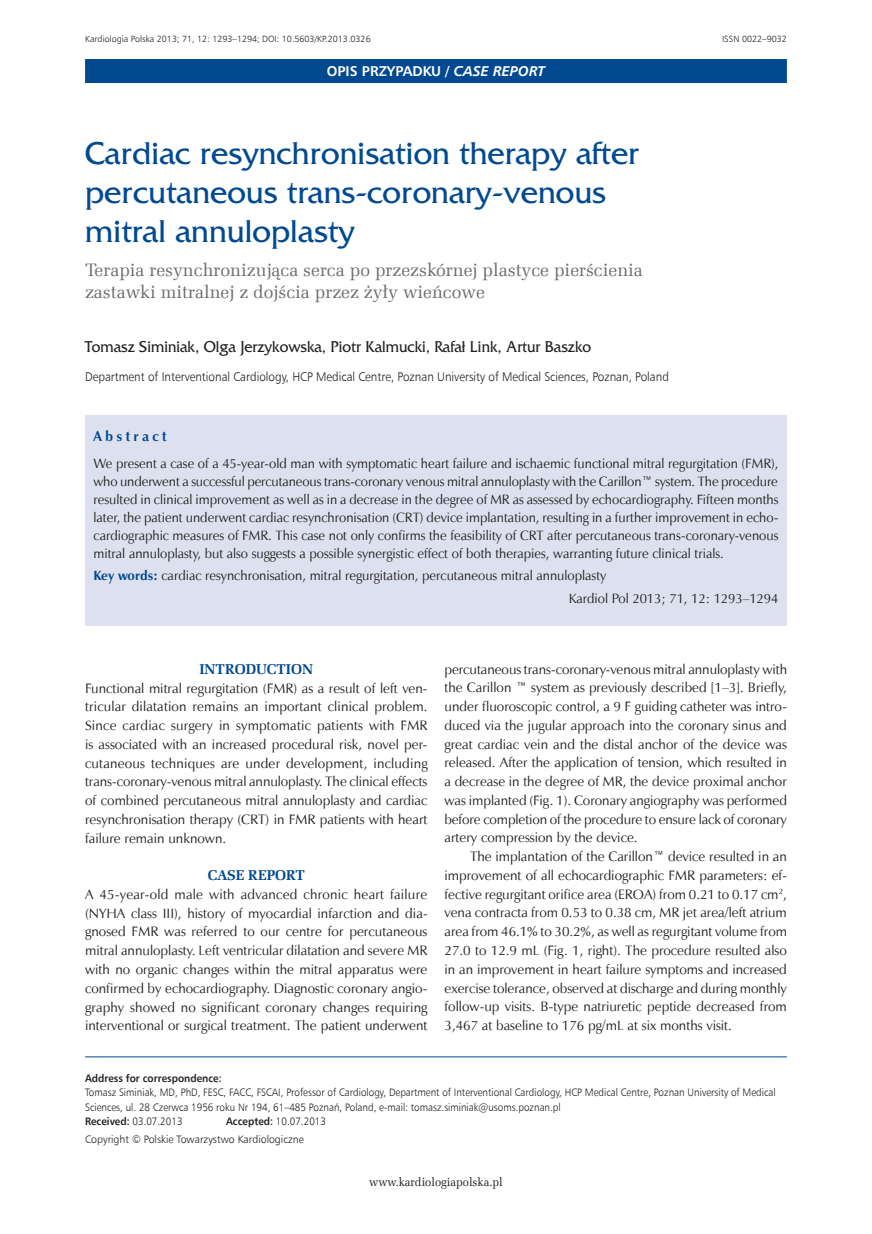
<style>
.page{position:relative;width:872px;height:1234px;background:#fff}
.page>*{position:absolute;margin:0;border:0;box-sizing:border-box;transform-origin:0 0}
._01_Tytul_pierwszy{font:33px/39px "France";color:#014990}
._02_Tytul_drugi{font:18px/21.6px "Zapf Ellipt EU";color:#6c6d70}
._03_Autor{font:16.5px "France";color:#231f20;scale:.94 1}
.t1{font:700 14.25px "Humnst 777 EU";color:#fff}
._06_Srodtytul_1{font:700 14.25px "Zapf Ellipt EU";color:#014990}
._13_Streszczenie_sro{font:700 14.25px "Zapf Humnst EU";letter-spacing:.23em;color:#014990}
._09_Tekst_pierwszy_A{font:13.65px/18.8px "Zapf Humnst EU";color:#231f20;text-align:justify}
._09_Tekst_ANG{font:13.65px/18.8px "Zapf Humnst EU";color:#231f20;text-align:justify}
._11_Streszczenie_ang{font:13.5px/18px "Zapf Humnst EU";color:#231f20;text-align:justify}
._11_Streszczenie_slo{font:13.5px "Zapf Humnst EU";color:#231f20}
._14_Streszczenie_Kar{font:13.5px "Zapf Humnst EU";color:#231f20}
._04_Praca{font:12.6px "Humnst 777 Lt EU";color:#231f20;scale:.93 1}
.t2{font:12px "Zapf Ellipt EU";color:#231f20;scale:.95 1}
._05_Adres_do_korespo{font:10.8px/14.2px "Humnst 777 Lt EU";color:#231f20;scale:.92 1}
._05_Adres_do_korespo-2{font:10.8px "Humnst 777 Lt EU";color:#231f20}
._30_Pagina_nad_paski{font:9px "Humnst 777 Lt EU";color:#231f20}
.s1{font-style:italic}
.s2{font-weight:700;color:#014990}
.s3{font-family:"Humnst 777 EU";font-weight:700}
</style>
<div class="page">
<div style="left:85px;top:59px;width:702px;height:24px;background:#014990"></div>
<div style="left:85px;top:415px;width:702px;height:210px;background:#dde1ef"></div>
<hr style="left:85px;top:1056px;width:702px;height:1px;background:#014990">
<p class="_30_Pagina_nad_paski" style="left:85px;top:33px;width:287px">Kardiologia Polska 2013; 71, 12: 1293–1294; DOI: 10.5603/KP.2013.0326</p>
<p class="_30_Pagina_nad_paski" style="left:722px;top:33px;width:66px">ISSN 0022–9032</p>
<p class="t1" style="left:327px;top:62px;width:220px">OPIS PRZYPADKU / <span class="s1">CASE REPORT</span></p>
<p class="_01_Tytul_pierwszy" style="left:85px;top:134px;width:555px">Cardiac resynchronisation therapy after percutaneous trans-coronary-venous mitral annuloplasty</p>
<p class="_02_Tytul_drugi" style="left:85px;top:260px;width:559px">Terapia resynchronizująca serca po przezskórnej plastyce pierścienia zastawki mitralnej z dojścia przez żyły wieńcowe</p>
<p class="_03_Autor" style="left:85px;top:337px;width:540px">Tomasz Siminiak, Olga Jerzykowska, Piotr Kalmucki, Rafał Link, Artur Baszko</p>
<p class="_04_Praca" style="left:85px;top:368px;width:629px">Department of Interventional Cardiology, HCP Medical Centre, Poznan University of Medical Sciences, Poznan, Poland</p>
<p class="_13_Streszczenie_sro" style="left:94px;top:427px;width:75px">Abstract</p>
<p class="_11_Streszczenie_ang" style="left:94px;top:454px;width:686px">We present a case of a 45-year-old man with symptomatic heart failure and ischaemic functional mitral regurgitation (FMR), who underwent a successful percutaneous trans-coronary venous mitral annuloplasty with the Carillon™ system. The procedure resulted in clinical improvement as well as in a decrease in the degree of MR as assessed by echocardiography. Fifteen months later, the patient underwent cardiac resynchronisation (CRT) device implantation, resulting in a further improvement in echo&shy;cardiographic measures of FMR. This case not only confirms the feasibility of CRT after percutaneous trans-coronary-venous mitral annuloplasty, but also suggests a possible synergistic effect of both therapies, warranting future clinical trials.</p>
<p class="_11_Streszczenie_slo" style="left:94px;top:567px;width:514px"><span class="s2">Key words:</span> cardiac resynchronisation, mitral regurgitation, percutaneous mitral annuloplasty</p>
<p class="_14_Streszczenie_Kar" style="left:569px;top:589px;width:211px">Kardiol Pol 2013; 71, 12: 1293–1294</p>
<p class="_06_Srodtytul_1" style="left:199px;top:660px;width:115px">INTRODUCTION</p>
<p class="_09_Tekst_pierwszy_A" style="left:85px;top:678px;width:344px">Functional mitral regurgitation (FMR) as a result of left ven&shy;tricular dilatation remains an important clinical problem.<br>Since cardiac surgery in symptomatic patients with FMR is associated with an increased procedural risk, novel per&shy;cutaneous techniques are under development, including trans-coronary-venous mitral annuloplasty. The clinical effects of combined percutaneous mitral annuloplasty and cardiac resynchronisation therapy (CRT) in FMR patients with heart failure remain unknown.</p>
<p class="_06_Srodtytul_1" style="left:208px;top:866px;width:98px">CASE REPORT</p>
<p class="_09_Tekst_pierwszy_A" style="left:85px;top:884px;width:344px">A 45-year-old male with advanced chronic heart failure (NYHA class III), history of myocardial infarction and dia&shy;gnosed FMR was referred to our centre for percutaneous mitral annuloplasty. Left ventricular dilatation and severe MR with no organic changes within the mitral apparatus were confirmed by echocardiography. Diagnostic coronary angio&shy;graphy showed no significant coronary changes requiring interventional or surgical treatment. The patient underwent</p>
<p class="_09_Tekst_pierwszy_A" style="left:444px;top:659px;width:344px">percutaneous trans-coronary-venous mitral annuloplasty with the Carillon ™ system as previously described [1–3]. Briefly, under fluoroscopic control, a 9 F guiding catheter was intro&shy;duced via the jugular approach into the coronary sinus and great cardiac vein and the distal anchor of the device was released. After the application of tension, which resulted in a decrease in the degree of MR, the device proximal anchor was implanted (Fig. 1). Coronary angiography was performed before completion of the procedure to ensure lack of coronary artery compression by the device.</p>
<p class="_09_Tekst_ANG" style="left:444px;top:846px;width:344px;text-indent:26px">The implantation of the Carillon™ device resulted in an improvement of all echocardiographic FMR parameters: ef&shy;fective regurgitant orifice area (EROA) from 0.21 to 0.17 cm<sup>2</sup>, vena contracta from 0.53 to 0.38 cm, MR jet area/left atrium area from 46.1% to 30.2%, as well as regurgitant volume from 27.0 to 12.9 mL (Fig. 1, right). The procedure resulted also in an improvement in heart failure symptoms and increased exercise tolerance, observed at discharge and during monthly follow-up visits. B-type natriuretic peptide decreased from 3,467 at baseline to 176 pg/mL at six months visit.</p>
<p class="_05_Adres_do_korespo" style="left:85px;top:1070px;width:752px"><span class="s3">Address for correspondence:<br></span>Tomasz Siminiak, MD, PhD, FESC, FACC, FSCAI, Professor of Cardiology, Department of Interventional Cardiology, HCP Medical Centre, Poznan University of Medical Sciences, ul. 28 Czerwca 1956 roku Nr 194, 61–485 Poznań, Poland, e-mail: tomasz.siminiak@usoms.poznan.pl<br><span class="s3">Received:</span> 03.07.2013</p>
<p class="_05_Adres_do_korespo" style="left:226px;top:1113px;width:110px"><span class="s3">Accepted:</span> 10.07.2013</p>
<p class="_05_Adres_do_korespo-2" style="left:85px;top:1132px;width:220px">Copyright © Polskie Towarzystwo Kardiologiczne</p>
<p class="t2" style="left:369px;top:1174px;width:142px">www.kardiologiapolska.pl</p>
</div>
